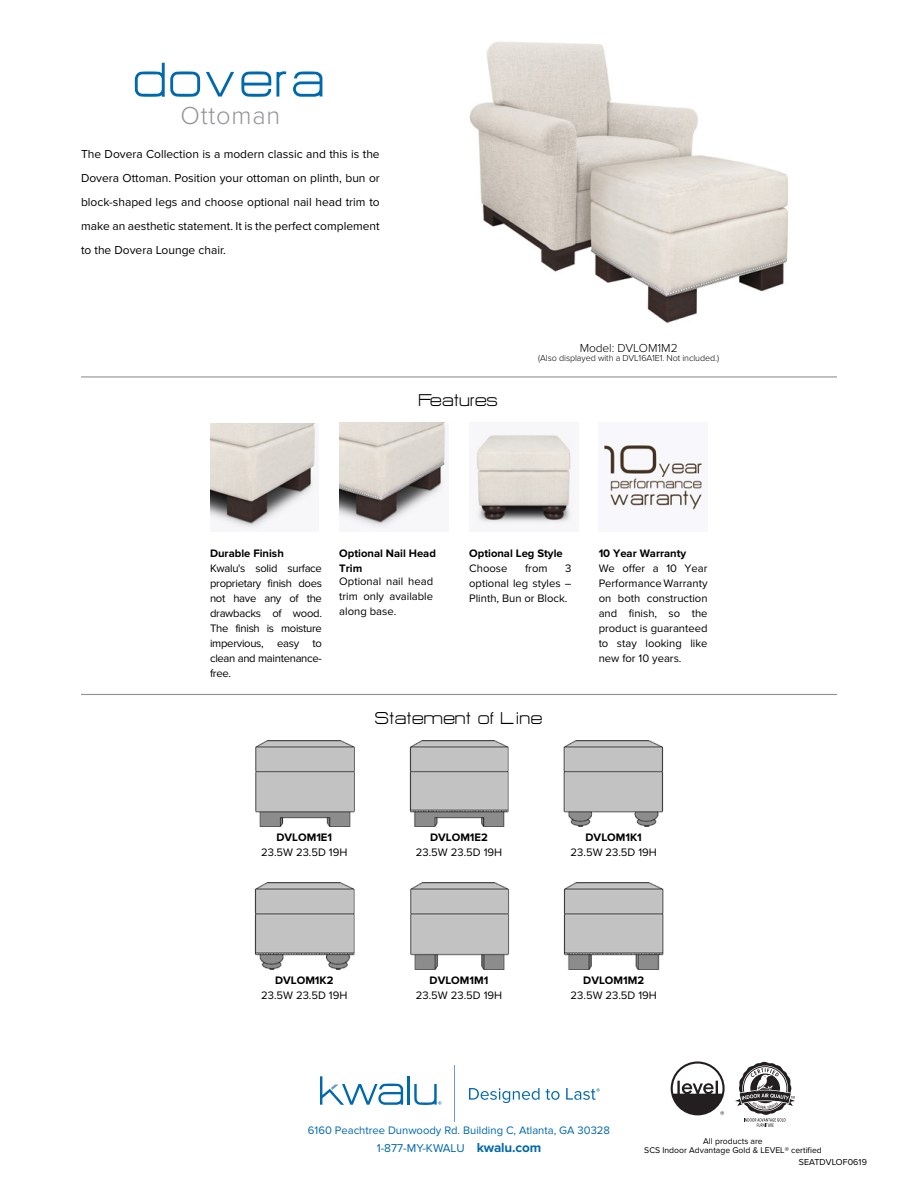
<style>
.page{position:relative;width:918px;height:1188px;background:#fff}
.page>*{position:absolute;margin:0;border:0;box-sizing:border-box;transform-origin:0 0}
.t1{font:60px "HURTMOLD";letter-spacing:.03em;color:#0068ac}
.t2{font:300 25.5px "Proxima Nova";letter-spacing:.03em;color:#949598}
.t3{font:21px "HURTMOLD";color:#000}
.t4{font:12px/24px "Proxima Nova";color:#000;text-align:justify}
.t5{font:300 12px "Proxima Nova";letter-spacing:-.01em;color:#000}
.t6{font:11.85px "Proxima Nova";color:#0068ac}
.t7{font:11.25px/15px "Proxima Nova";color:#000;text-align:justify}
.t8{font:700 11.25px/15px "Proxima Nova";color:#000}
.t9{font:11.25px "Proxima Nova";color:#0068ac}
.t10{font:300 9px "Proxima Nova";letter-spacing:-.01em;color:#000}
.t11{font:9px "Proxima Nova";color:#000}
.t12{font:8.7px/8.7px "Proxima Nova";color:#000;text-align:center}
.s1{font-weight:700;font-size:13.5px}
</style>
<div class="page">
<hr style="left:81px;top:376px;width:756px;height:2px;background:#909294">
<hr style="left:454px;top:1065px;width:1px;height:56px;background:#729bc7">
<hr style="left:408px;top:1076px;width:2px;height:29px;background:#0068ac">
<svg style="left:414px;top:1084px;width:27px;height:21px"></svg>
<svg style="left:320px;top:1076px;width:83px;height:29px"></svg>
<svg style="left:469px;top:1088px;width:91px;height:15px"></svg>
<svg style="left:566px;top:1088px;width:34px;height:12px"></svg>
<hr style="left:81px;top:694px;width:756px;height:1px;background:#909294">
<img style="left:210px;top:423px;width:107px;height:106px">
<img style="left:475px;top:434px;width:97px;height:90px">
<img style="left:604px;top:440px;width:101px;height:72px">
<img style="left:339px;top:423px;width:107px;height:105px">
<img style="left:469px;top:41px;width:319px;height:282px">
<img style="left:255px;top:740px;width:100px;height:87px">
<img style="left:409px;top:740px;width:100px;height:87px">
<img style="left:563px;top:740px;width:101px;height:87px">
<img style="left:254px;top:882px;width:101px;height:88px">
<img style="left:410px;top:882px;width:99px;height:88px">
<img style="left:563px;top:882px;width:101px;height:88px">
<svg style="left:671px;top:1061px;width:54px;height:54px"></svg>
<svg style="left:735px;top:1061px;width:60px;height:66px"></svg>
<h1 class="t1" style="left:134px;top:49px;width:193px">dovera</h1>
<h2 class="t2" style="left:180px;top:101px;width:101px">Ottoman</h2>
<p class="t4" style="left:81px;top:142px;width:300px">The Dovera Collection is a modern classic and this is the Dovera Ottoman. Position your ottoman on plinth, bun or block-shaped legs and choose optional nail head trim to make an aesthetic statement. It is the perfect complement to the Dovera Lounge chair.</p>
<h3 class="t3" style="left:419px;top:389px;width:81px">Features</h3>
<p class="t5" style="left:580px;top:341px;width:99px">Model: DVLOM1M2</p>
<p class="t10" style="left:538px;top:352px;width:182px">(Also displayed with a DVL16A1E1. Not included.)</p>
<p class="t8" style="left:210px;top:546px;width:75px">Durable Finish</p>
<p class="t7" style="left:210px;top:561px;width:113px">Kwalu's solid surface proprietary finish does not have any of the drawbacks of wood.<br>The finish is moisture impervious, easy to clean and maintenance&shy;free.</p>
<p class="t8" style="left:339px;top:546px;width:98px">Optional Nail Head<br>Trim</p>
<p class="t7" style="left:339px;top:575px;width:95px">Optional nail head trim only available along base.</p>
<p class="t8" style="left:469px;top:546px;width:95px">Optional Leg Style</p>
<p class="t7" style="left:469px;top:561px;width:40px">Choose</p>
<p class="t7" style="left:525px;top:561px;width:24px">from</p>
<p class="t7" style="left:469px;top:561px;width:104px;text-indent:96px">3 optional leg styles – Plinth, Bun or Block.</p>
<h3 class="t3" style="left:375px;top:707px;width:170px">Statement of Line</h3>
<p class="t8" style="left:599px;top:546px;width:89px">10 Year Warranty</p>
<p class="t7" style="left:599px;top:561px;width:110px">We offer a 10 Year Performance Warranty on both construction and finish, so the product is guaranteed to stay looking like new for 10 years.</p>
<p class="t8" style="left:276px;top:831px;width:57px">DVLOM1E1</p>
<p class="t7" style="left:261px;top:846px;width:88px">23.5W 23.5D 19H</p>
<p class="t8" style="left:275px;top:974px;width:60px">DVLOM1K2</p>
<p class="t7" style="left:261px;top:988px;width:88px">23.5W 23.5D 19H</p>
<p class="t8" style="left:430px;top:831px;width:59px">DVLOM1E2</p>
<p class="t7" style="left:416px;top:846px;width:88px">23.5W 23.5D 19H</p>
<p class="t8" style="left:430px;top:974px;width:60px">DVLOM1M1</p>
<p class="t7" style="left:416px;top:988px;width:88px">23.5W 23.5D 19H</p>
<p class="t8" style="left:586px;top:831px;width:58px">DVLOM1K1</p>
<p class="t7" style="left:571px;top:846px;width:88px">23.5W 23.5D 19H</p>
<p class="t8" style="left:583px;top:974px;width:62px">DVLOM1M2</p>
<p class="t7" style="left:571px;top:988px;width:88px">23.5W 23.5D 19H</p>
<p class="t9" style="left:308px;top:1124px;width:304px">6160 Peachtree Dunwoody Rd. Building C, Atlanta, GA 30328</p>
<p class="t6" style="left:377px;top:1142px;width:166px">1-877-MY-KWALU <span class="s1">kwalu.com</span></p>
<p class="t12" style="left:644px;top:1137px;width:179px">All products are<br>SCS Indoor Advantage Gold &amp; LEVEL® certified</p>
<p class="t11" style="left:799px;top:1157px;width:70px">SEATDVLOF0619</p>
</div>
